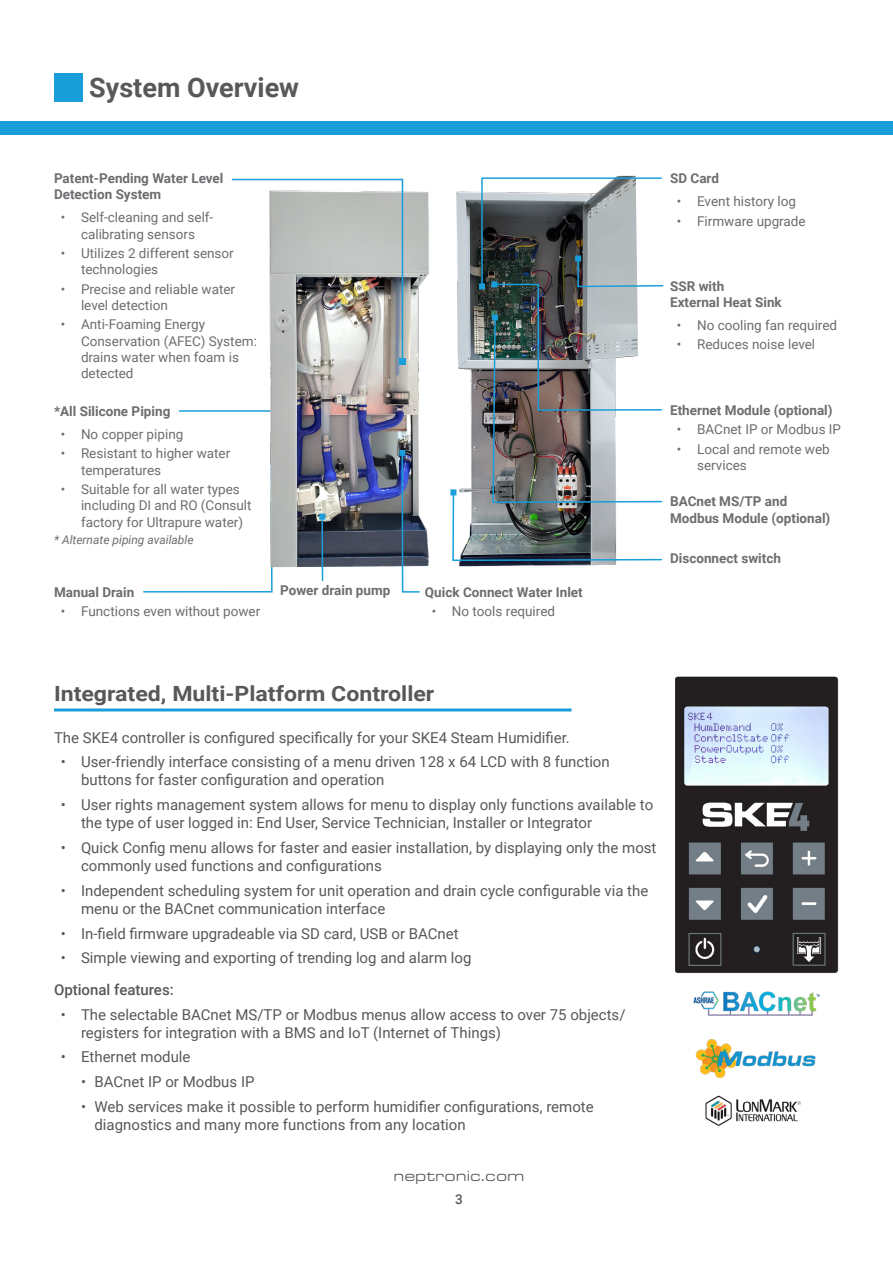
<style>
.page{position:relative;width:893px;height:1263px;background:#fff}
.page>*{position:absolute;margin:0;border:0;box-sizing:border-box;transform-origin:0 0}
.t1{font:700 27px "Roboto";color:#57585a}
.t2{font:700 21px "Roboto";color:#57585a;scale:1.1 1}
.t3{font:15px/18px "Roboto";color:#57585a}
.t4{font:500 15px "Roboto";color:#57585a}
.t5{font:15px "Eurostile Ext";color:#57585a}
.t6{font:13.5px/16.2px "Roboto";color:#6c6d70}
.t7{font:700 13.5px/16.2px "Roboto";color:#6c6d70}
.t8{font:500 13.5px "Roboto";color:#57585a}
.t9{font:italic 12px "Roboto";color:#6c6d70}
</style>
<div class="page">
<div style="left:0;top:122px;width:893px;height:13px;background:#199eda"></div>
<div style="left:54px;top:73px;width:28px;height:29px;background:#199eda"></div>
<hr style="left:54px;top:708px;width:518px;height:3px;background:#199eda">
<img style="left:675px;top:676px;width:164px;height:298px">
<img style="left:695px;top:1039px;width:121px;height:40px">
<img style="left:693px;top:991px;width:127px;height:25px">
<img style="left:705px;top:1095px;width:96px;height:31px">
<hr style="left:180px;top:410px;width:141px;height:2px;background:#199eda">
<img style="left:450px;top:177px;width:214px;height:385px">
<img style="left:262px;top:191px;width:167px;height:376px">
<svg style="left:231px;top:178px;width:174px;height:186px"></svg>
<img style="left:399px;top:450px;width:22px;height:143px">
<svg style="left:143px;top:465px;width:197px;height:128px"></svg>
<p class="t1" style="left:89px;top:68px;width:211px">System Overview</p>
<p class="t7" style="left:54px;top:170px;width:171px">Patent-Pending Water Level<br>Detection System</p>
<p class="t6" style="left:61px;top:209px;width:154px;text-align:center">• Self-cleaning and self&shy;calibrating sensors</p>
<p class="t6" style="left:81px;top:245px;width:154px;text-indent:-20px">• Utilizes 2 different sensor technologies</p>
<p class="t6" style="left:81px;top:280px;width:156px;text-indent:-20px">• Precise and reliable water level detection</p>
<p class="t6" style="left:81px;top:316px;width:177px;text-indent:-20px">• Anti-Foaming Energy<br>Conservation (AFEC) System: drains water when foam is detected</p>
<p class="t7" style="left:54px;top:403px;width:118px">*All Silicone Piping</p>
<p class="t6" style="left:61px;top:426px;width:124px">• No copper piping</p>
<p class="t6" style="left:81px;top:445px;width:151px;text-indent:-20px">• Resistant to higher water temperatures</p>
<p class="t6" style="left:81px;top:481px;width:172px;text-indent:-20px">• Suitable for all water types including DI and RO (Consult factory for Ultrapure water)</p>
<p class="t9" style="left:54px;top:531px;width:141px">* Alternate piping available</p>
<p class="t7" style="left:54px;top:583px;width:82px">Manual Drain</p>
<p class="t6" style="left:61px;top:603px;width:201px">• Functions even without power</p>
<p class="t7" style="left:280px;top:582px;width:112px">Power drain pump</p>
<p class="t7" style="left:425px;top:583px;width:159px">Quick Connect Water Inlet</p>
<p class="t6" style="left:432px;top:603px;width:125px">• No tools required</p>
<p class="t7" style="left:670px;top:170px;width:50px">SD Card</p>
<p class="t6" style="left:677px;top:193px;width:121px">• Event history log</p>
<p class="t6" style="left:677px;top:212px;width:130px">• Firmware upgrade</p>
<p class="t7" style="left:670px;top:277px;width:56px">SSR with</p>
<p class="t7" style="left:670px;top:294px;width:113px">External Heat Sink</p>
<p class="t6" style="left:677px;top:317px;width:162px">• No cooling fan required</p>
<p class="t6" style="left:677px;top:336px;width:140px">• Reduces noise level</p>
<p class="t7" style="left:670px;top:401px;width:164px">Ethernet Module (optional)</p>
<p class="t6" style="left:677px;top:421px;width:166px">• BACnet IP or Modbus IP</p>
<p class="t6" style="left:697px;top:440px;width:134px;text-indent:-20px">• Local and remote web services</p>
<p class="t7" style="left:670px;top:493px;width:119px">BACnet MS/TP and</p>
<p class="t7" style="left:670px;top:509px;width:162px">Modbus Module (optional)</p>
<p class="t7" style="left:670px;top:550px;width:112px">Disconnect switch</p>
<p class="t2" style="left:54px;top:679px;width:347px">Integrated, Multi-Platform Controller</p>
<p class="t3" style="left:54px;top:728px;width:517px">The SKE4 controller is configured specifically for your SKE4 Steam Humidifier.</p>
<p class="t3" style="left:81px;top:753px;width:530px;text-indent:-20px">• User-friendly interface consisting of a menu driven 128 x 64 LCD with 8 function buttons for faster configuration and operation</p>
<p class="t3" style="left:81px;top:795px;width:574px;text-indent:-20px">• User rights management system allows for menu to display only functions available to the type of user logged in: End User, Service Technician, Installer or Integrator</p>
<p class="t3" style="left:81px;top:838px;width:577px;text-indent:-20px">• Quick Config menu allows for faster and easier installation, by displaying only the most commonly used functions and configurations</p>
<p class="t3" style="left:81px;top:881px;width:569px;text-indent:-20px">• Independent scheduling system for unit operation and drain cycle configurable via the menu or the BACnet communication interface</p>
<p class="t3" style="left:61px;top:924px;width:399px">• In-field firmware upgradeable via SD card, USB or BACnet</p>
<p class="t3" style="left:61px;top:948px;width:412px">• Simple viewing and exporting of trending log and alarm log</p>
<p class="t4" style="left:54px;top:979px;width:121px">Optional features:</p>
<p class="t3" style="left:81px;top:1005px;width:546px;text-indent:-20px">• The selectable BACnet MS/TP or Modbus menus allow access to over 75 objects/ registers for integration with a BMS and IoT (Internet of Things)</p>
<p class="t3" style="left:61px;top:1047px;width:131px">• Ethernet module</p>
<p class="t3" style="left:81px;top:1072px;width:175px">• BACnet IP or Modbus IP</p>
<p class="t3" style="left:94px;top:1097px;width:501px;text-indent:-14px">• Web services make it possible to perform humidifier configurations, remote diagnostics and many more functions from any location</p>
<p class="t5" style="left:393px;top:1165px;width:133px">neptronic.com</p>
<p class="t8" style="left:455px;top:1189px;width:9px">3</p>
</div>
